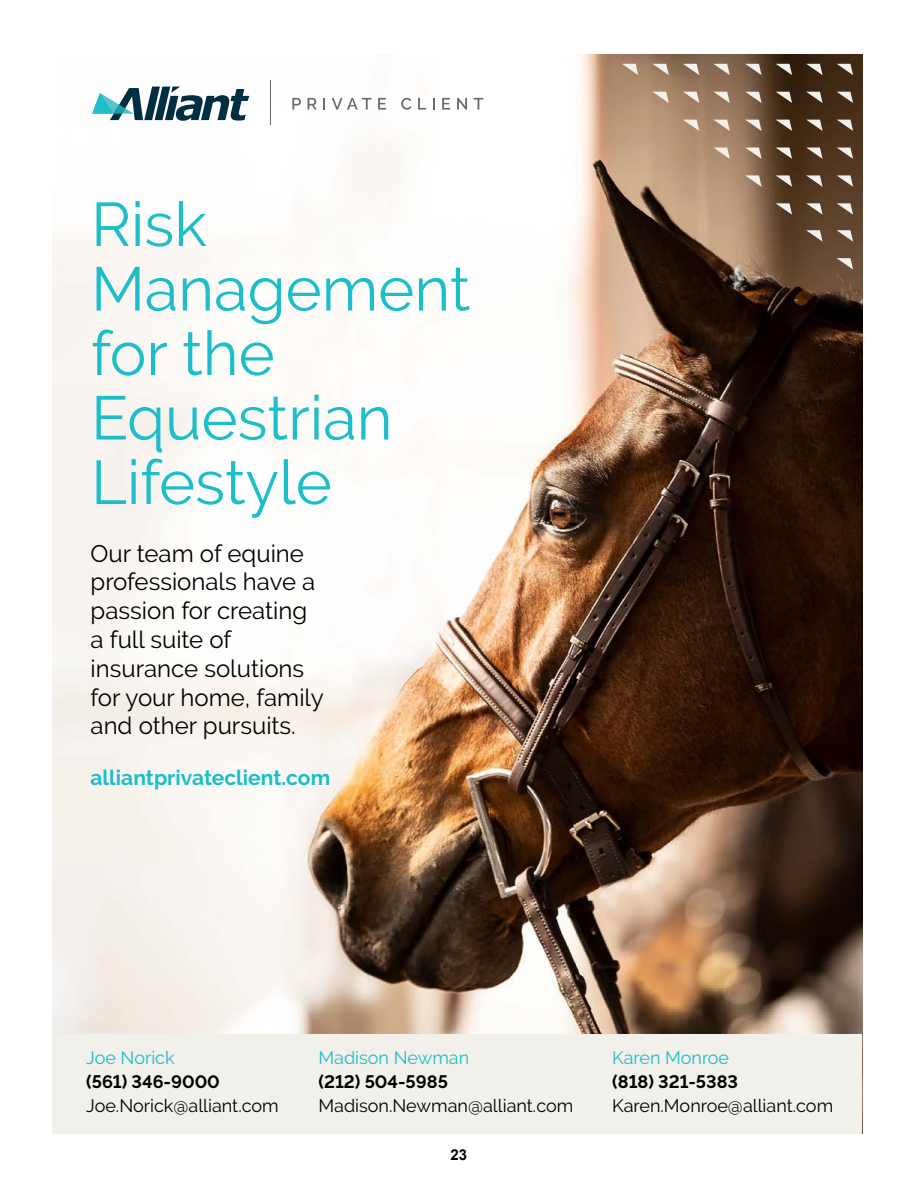
<style>
.page{position:relative;width:918px;height:1188px;background:#fff}
.page>*{position:absolute;margin:0;border:0;box-sizing:border-box;transform-origin:0 0}
.t1{font:61.5px/64.5px "Raleway Lining";color:#1cbeca}
.t2{font:24px/28.8px "Raleway Lining";color:#000}
.t3{font:700 21px "Raleway Lining";color:#1cbeca}
.t4{font:18px "Raleway Lining";color:#000}
.t5{font:700 18px "Raleway Lining";color:#000}
.t6{font:18px "Raleway Lining";color:#1cbeca}
.t7{font:700 15px "Arial";color:#000}
</style>
<div class="page">
<img style="left:52px;top:54px;width:810px;height:980px">
<svg style="left:713px;top:64px;width:17px;height:11px"></svg>
<svg style="left:683px;top:64px;width:16px;height:11px"></svg>
<svg style="left:652px;top:64px;width:17px;height:11px"></svg>
<svg style="left:622px;top:64px;width:16px;height:11px"></svg>
<svg style="left:713px;top:92px;width:17px;height:11px"></svg>
<svg style="left:683px;top:92px;width:16px;height:11px"></svg>
<svg style="left:652px;top:92px;width:17px;height:11px"></svg>
<svg style="left:713px;top:120px;width:17px;height:11px"></svg>
<svg style="left:683px;top:120px;width:16px;height:11px"></svg>
<svg style="left:713px;top:148px;width:17px;height:11px"></svg>
<svg style="left:837px;top:230px;width:16px;height:12px"></svg>
<svg style="left:806px;top:230px;width:17px;height:12px"></svg>
<svg style="left:837px;top:258px;width:16px;height:12px"></svg>
<svg style="left:837px;top:64px;width:16px;height:11px"></svg>
<svg style="left:806px;top:64px;width:17px;height:11px"></svg>
<svg style="left:776px;top:64px;width:16px;height:11px"></svg>
<svg style="left:745px;top:64px;width:17px;height:11px"></svg>
<svg style="left:837px;top:92px;width:16px;height:11px"></svg>
<svg style="left:806px;top:92px;width:17px;height:11px"></svg>
<svg style="left:776px;top:92px;width:16px;height:11px"></svg>
<svg style="left:745px;top:92px;width:17px;height:11px"></svg>
<svg style="left:837px;top:120px;width:16px;height:11px"></svg>
<svg style="left:806px;top:120px;width:17px;height:11px"></svg>
<svg style="left:776px;top:120px;width:16px;height:11px"></svg>
<svg style="left:745px;top:120px;width:17px;height:11px"></svg>
<svg style="left:837px;top:148px;width:16px;height:11px"></svg>
<svg style="left:806px;top:148px;width:17px;height:11px"></svg>
<svg style="left:776px;top:148px;width:16px;height:11px"></svg>
<svg style="left:745px;top:148px;width:17px;height:11px"></svg>
<svg style="left:837px;top:175px;width:16px;height:12px"></svg>
<svg style="left:806px;top:175px;width:17px;height:12px"></svg>
<svg style="left:776px;top:175px;width:16px;height:12px"></svg>
<svg style="left:745px;top:175px;width:17px;height:12px"></svg>
<svg style="left:837px;top:203px;width:16px;height:12px"></svg>
<svg style="left:806px;top:203px;width:17px;height:12px"></svg>
<svg style="left:776px;top:203px;width:16px;height:12px"></svg>
<svg style="left:292px;top:98px;width:9px;height:12px"></svg>
<svg style="left:308px;top:98px;width:9px;height:12px"></svg>
<svg style="left:323px;top:98px;width:2px;height:12px"></svg>
<svg style="left:332px;top:98px;width:40px;height:12px"></svg>
<svg style="left:378px;top:98px;width:8px;height:12px"></svg>
<svg style="left:401px;top:98px;width:10px;height:12px"></svg>
<svg style="left:418px;top:98px;width:8px;height:12px"></svg>
<svg style="left:433px;top:98px;width:2px;height:12px"></svg>
<svg style="left:442px;top:98px;width:8px;height:12px"></svg>
<svg style="left:457px;top:98px;width:10px;height:12px"></svg>
<svg style="left:474px;top:98px;width:9px;height:12px"></svg>
<svg style="left:92px;top:87px;width:157px;height:34px"></svg>
<hr style="left:271px;top:80px;width:1px;height:45px;background:#656d70">
<div style="left:52px;top:1034px;width:810px;height:100px;background:#f2f0eb"></div>
<h1 class="t1" style="left:91px;top:192px;width:381px">Risk<br>Management for the<br>Equestrian<br>Lifestyle</h1>
<p class="t2" style="left:91px;top:539px;width:235px">Our team of equine professionals have a passion for creating a full suite of insurance solutions for your home, family and other pursuits.</p>
<p class="t3" style="left:91px;top:765px;width:241px">alliantprivateclient.com</p>
<p class="t6" style="left:86px;top:1047px;width:90px">Joe Norick</p>
<p class="t5" style="left:86px;top:1072px;width:135px">(561) 346-9000</p>
<p class="t4" style="left:86px;top:1095px;width:194px">Joe.Norick@alliant.com</p>
<p class="t6" style="left:319px;top:1047px;width:152px">Madison Newman</p>
<p class="t5" style="left:319px;top:1072px;width:131px">(212) 504-5985</p>
<p class="t4" style="left:319px;top:1095px;width:256px">Madison.Newman@alliant.com</p>
<p class="t7" style="left:451px;top:1146px;width:18px">23</p>
<p class="t6" style="left:612px;top:1047px;width:118px">Karen Monroe</p>
<p class="t5" style="left:612px;top:1072px;width:127px">(818) 321-5383</p>
<p class="t4" style="left:612px;top:1095px;width:222px">Karen.Monroe@alliant.com</p>
</div>
